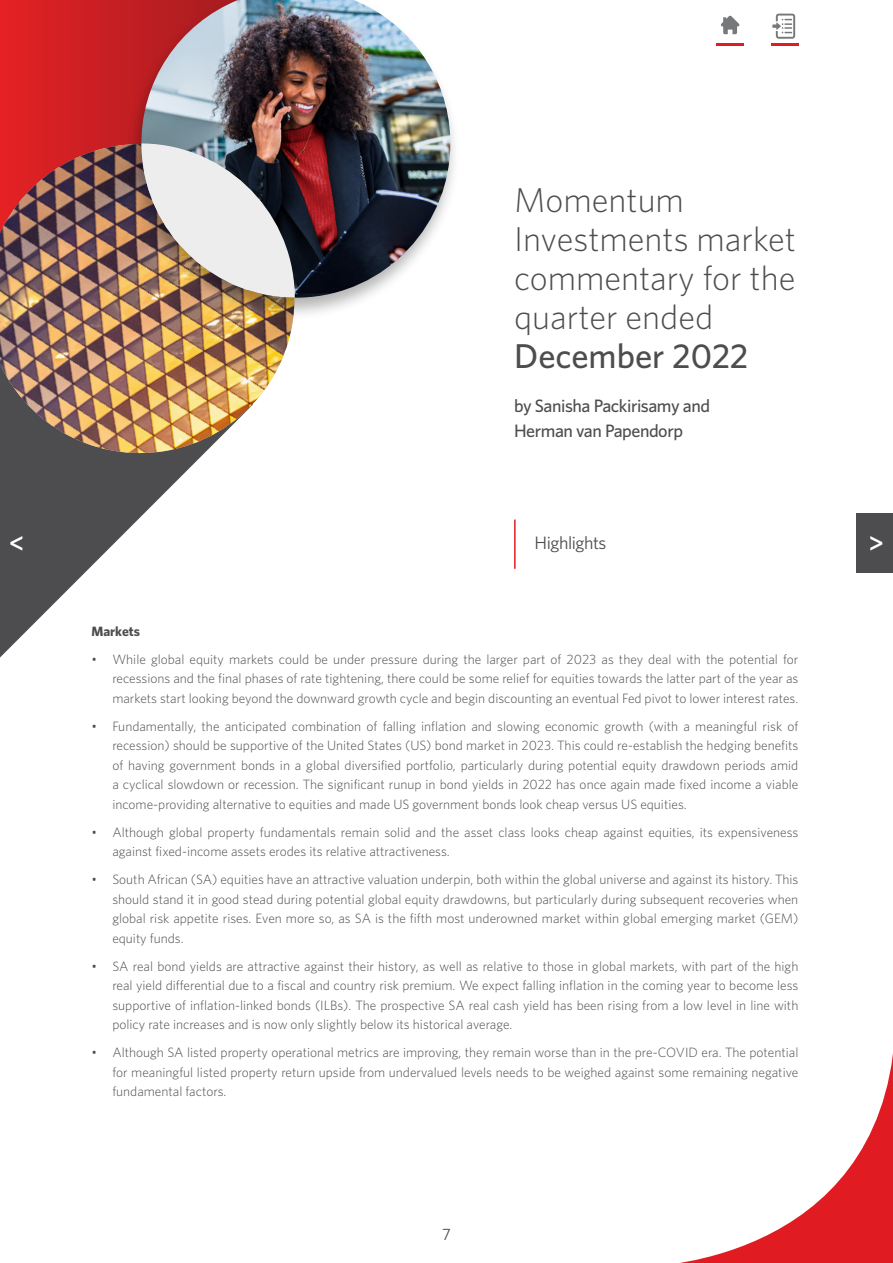
<style>
.page{position:relative;width:893px;height:1263px;background:#fff}
.page>*{position:absolute;margin:0;border:0;box-sizing:border-box;transform-origin:0 0}
.t1{font:36px "DINOT";color:#fff}
.t2{font:300 34.5px/39px "Whitney";color:#4d4d4f}
.t3{font:500 34.5px "Whitney";color:#4d4d4f}
.t4{font:500 18px/25.5px "Whitney";letter-spacing:-.025em;color:#4d4d4f}
.t5{font:18px "Whitney";letter-spacing:-.025em;color:#4d4d4f}
.t6{font:16.5px "Whitney";color:#4d4d4f}
.t7{font:300 13.5px/19.5px "Whitney";color:#4d4d4f;text-align:justify}
.t8{font:700 13.5px "Whitney";color:#4d4d4f}
</style>
<div class="page">
<hr style="left:716px;top:43px;width:27px;height:2px;background:#e11b22">
<hr style="left:771px;top:43px;width:28px;height:2px;background:#e11b22">
<svg style="left:721px;top:16px;width:18px;height:18px"></svg>
<svg style="left:772px;top:14px;width:23px;height:25px"></svg>
<svg style="left:0;top:456px;width:202px;height:201px"></svg>
<svg style="left:0;top:0;width:125px;height:142px"></svg>
<img style="left:0;top:144px;width:293px;height:311px">
<div style="left:125px;top:0;width:336px;height:321px;background:#000;opacity:.3"></div>
<img style="left:139px;top:0;width:314px;height:300px">
<img style="left:139px;top:141px;width:158px;height:159px">
<div style="left:856px;top:513px;width:37px;height:60px;background:#4d4d4f"></div>
<div style="left:0;top:513px;width:37px;height:60px;background:#4d4d4f"></div>
<hr style="left:514px;top:520px;width:2px;height:48px;background:#e11b22">
<svg style="left:680px;top:1053px;width:213px;height:210px"></svg>
<h2 class="t2" style="left:514px;top:179px;width:283px">Momentum<br>Investments market commentary for the quarter ended</h2>
<h2 class="t3" style="left:514px;top:333px;width:236px">December 2022</h2>
<h3 class="t4" style="left:514px;top:392px;width:197px">by Sanisha Packirisamy and<br>Herman van Papendorp</h3>
<h1 class="t1" style="left:7px;top:518px;width:20px">&lt;</h1>
<h3 class="t5" style="left:534px;top:531px;width:73px">Highlights</h3>
<p class="t8" style="left:91px;top:622px;width:50px">Markets</p>
<p class="t7" style="left:112px;top:649px;width:688px;text-indent:-21px">• While global equity markets could be under pressure during the larger part of 2023 as they deal with the potential for recessions and the final phases of rate tightening, there could be some relief for equities towards the latter part of the year as markets start looking beyond the downward growth cycle and begin discounting an eventual Fed pivot to lower interest rates.</p>
<p class="t7" style="left:112px;top:716px;width:688px;text-indent:-21px">• Fundamentally, the anticipated combination of falling inflation and slowing economic growth (with a meaningful risk of recession) should be supportive of the United States (US) bond market in 2023. This could re-establish the hedging benefits of having government bonds in a global diversified portfolio, particularly during potential equity drawdown periods amid a cyclical slowdown or recession. The significant runup in bond yields in 2022 has once again made fixed income a viable income-providing alternative to equities and made US government bonds look cheap versus US equities.</p>
<p class="t7" style="left:112px;top:822px;width:688px;text-indent:-21px">• Although global property fundamentals remain solid and the asset class looks cheap against equities, its expensiveness against fixed-income assets erodes its relative attractiveness.</p>
<p class="t7" style="left:112px;top:869px;width:688px;text-indent:-21px">• South African (SA) equities have an attractive valuation underpin, both within the global universe and against its history. This should stand it in good stead during potential global equity drawdowns, but particularly during subsequent recoveries when global risk appetite rises. Even more so, as SA is the fifth most underowned market within global emerging market (GEM) equity funds.</p>
<p class="t7" style="left:112px;top:956px;width:688px;text-indent:-21px">• SA real bond yields are attractive against their history, as well as relative to those in global markets, with part of the high real yield differential due to a fiscal and country risk premium. We expect falling inflation in the coming year to become less supportive of inflation-linked bonds (ILBs). The prospective SA real cash yield has been rising from a low level in line with policy rate increases and is now only slightly below its historical average.</p>
<p class="t7" style="left:112px;top:1042px;width:688px;text-indent:-21px">• Although SA listed property operational metrics are improving, they remain worse than in the pre-COVID era. The potential for meaningful listed property return upside from undervalued levels needs to be weighed against some remaining negative fundamental factors.</p>
<p class="t6" style="left:442px;top:1223px;width:10px">7</p>
</div>
